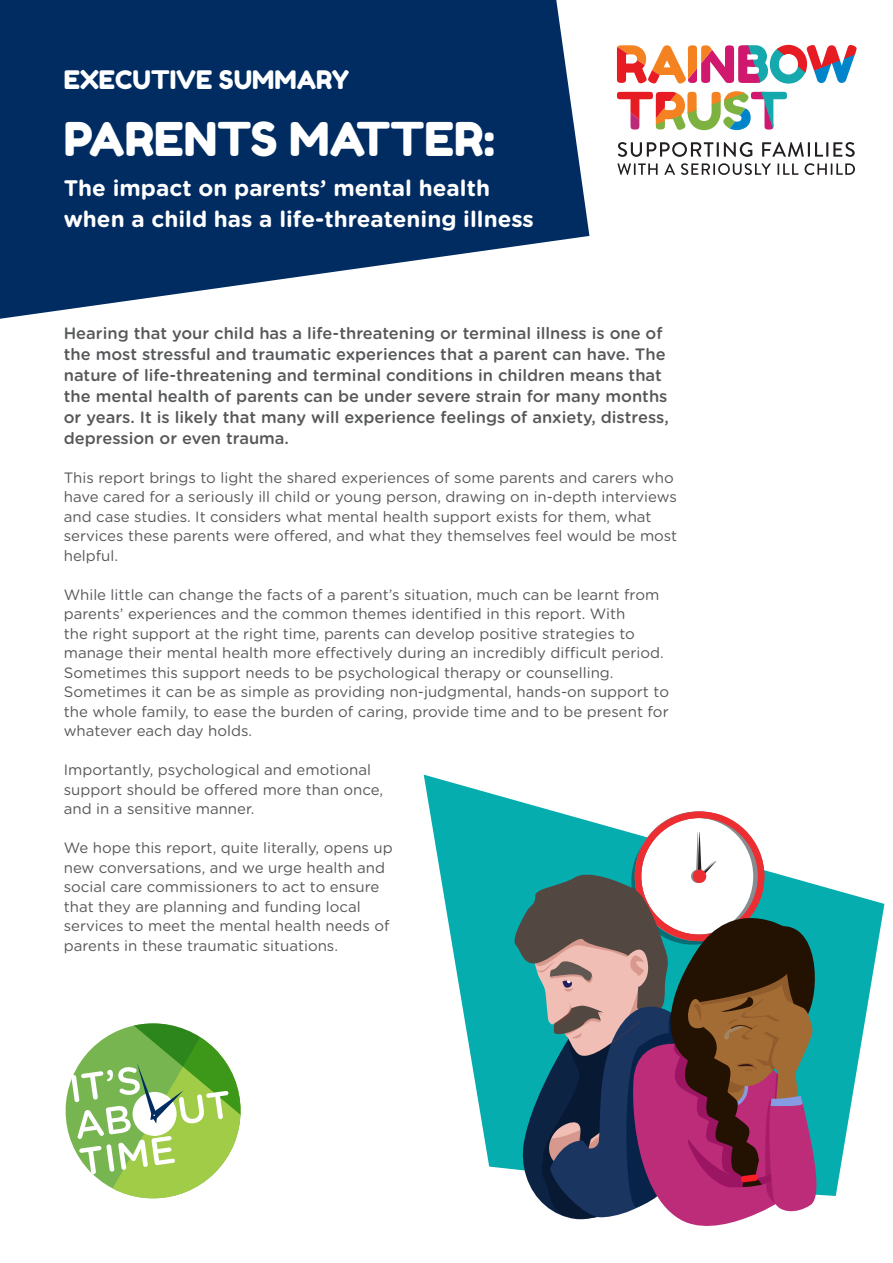
<style>
.page{position:relative;width:893px;height:1263px;background:#fff}
.page>*{position:absolute;margin:0;border:0;box-sizing:border-box;transform-origin:0 0}
.t1{font:46.5px "Fredoka One";color:#fff}
.t2{font:25.5px "Fredoka One";color:#fff}
.t3{font:700 22.5px/31.5px "Gotham Rounded";color:#fff}
.t4{font:500 16.5px/21px "Gotham Rounded";color:#57585a}
.t5{font:15px/19.5px "Gotham Rounded";color:#57585a}
</style>
<div class="page">
<svg style="left:0;top:0;width:556px;height:319px;background:#1f4575"></svg>
<svg style="left:556px;top:0;width:243px;height:241px"></svg>
<svg style="left:617px;top:45px;width:240px;height:39px"></svg>
<svg style="left:617px;top:163px;width:41px;height:12px"></svg>
<svg style="left:664px;top:163px;width:11px;height:12px"></svg>
<svg style="left:681px;top:163px;width:90px;height:12px"></svg>
<svg style="left:777px;top:163px;width:21px;height:12px"></svg>
<svg style="left:804px;top:163px;width:51px;height:12px"></svg>
<svg style="left:618px;top:142px;width:134px;height:15px"></svg>
<svg style="left:762px;top:142px;width:93px;height:15px"></svg>
<svg style="left:65px;top:1023px;width:176px;height:176px"></svg>
<svg style="left:424px;top:775px;width:460px;height:421px"></svg>
<svg style="left:638px;top:815px;width:123px;height:123px"></svg>
<svg style="left:510px;top:832px;width:315px;height:394px;background:#706e79"></svg>
<p class="t2" style="left:64px;top:64px;width:287px">EXECUTIVE SUMMARY</p>
<p class="t1" style="left:64px;top:111px;width:432px">PARENTS MATTER:</p>
<p class="t3" style="left:64px;top:171px;width:472px">The impact on parents’ mental health when a child has a life-threatening illness</p>
<p class="t4" style="left:64px;top:321px;width:606px">Hearing that your child has a life-threatening or terminal illness is one of the most stressful and traumatic experiences that a parent can have. The nature of life-threatening and terminal conditions in children means that the mental health of parents can be under severe strain for many months or years. It is likely that many will experience feelings of anxiety, distress, depression or even trauma.</p>
<p class="t5" style="left:64px;top:467px;width:615px">This report brings to light the shared experiences of some parents and carers who have cared for a seriously ill child or young person, drawing on in-depth interviews and case studies. It considers what mental health support exists for them, what services these parents were offered, and what they themselves feel would be most helpful.</p>
<p class="t5" style="left:64px;top:584px;width:607px">While little can change the facts of a parent’s situation, much can be learnt from parents’ experiences and the common themes identified in this report. With<br>the right support at the right time, parents can develop positive strategies to manage their mental health more effectively during an incredibly difficult period.<br>Sometimes this support needs to be psychological therapy or counselling.<br>Sometimes it can be as simple as providing non-judgmental, hands-on support to the whole family, to ease the burden of caring, provide time and to be present for whatever each day holds.</p>
<p class="t5" style="left:64px;top:759px;width:321px">Importantly, psychological and emotional support should be offered more than once, and in a sensitive manner.</p>
<p class="t5" style="left:64px;top:837px;width:330px">We hope this report, quite literally, opens up new conversations, and we urge health and social care commissioners to act to ensure that they are planning and funding local services to meet the mental health needs of parents in these traumatic situations.</p>
</div>
